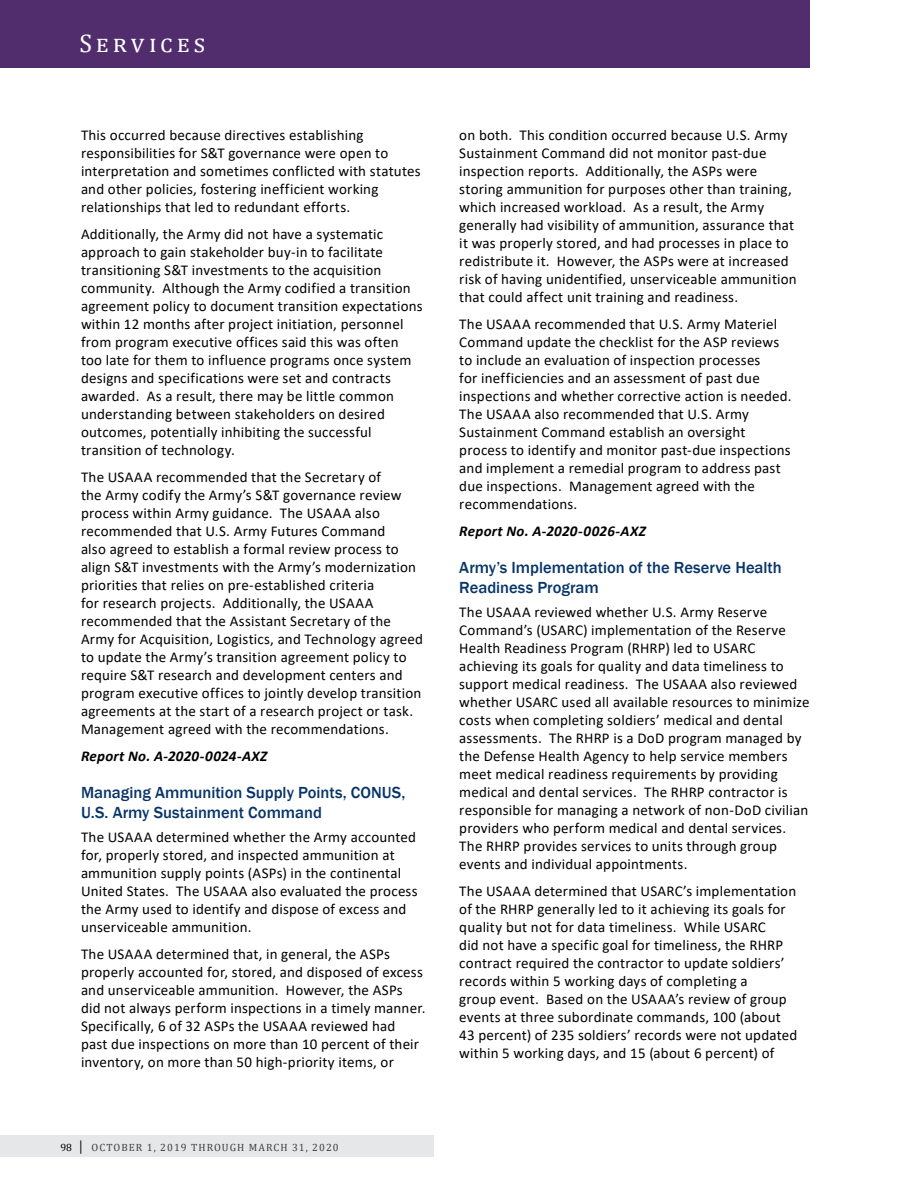
<style>
.page{position:relative;width:918px;height:1188px;background:#fff}
.page>*{position:absolute;margin:0;border:0;box-sizing:border-box;transform-origin:0 0}
.t1{font:25.5px "Cambria";letter-spacing:.185em;color:#fff}
.Header_3_2016{font:500 16.5px/19.8px "Franklin Gothic";color:#083569}
.Body_text{font:15px/18px "Calibri";letter-spacing:.015em;color:#000}
.Report_Number{font:italic 700 15px "Calibri";letter-spacing:.02em;color:#000}
.t2{font:10.5px "Cambria";letter-spacing:.1em;color:#414042}
.s1{color:#000}
.s2{font-family:"Calibri";font-size:15px;color:#000}
</style>
<div class="page">
<div style="left:0;top:0;width:810px;height:67px;background:#522d6d"></div>
<div style="left:0;top:1135px;width:433px;height:22px;background:#e6e7e8"></div>
<h1 class="t1" style="left:80px;top:28px;width:127px">Services</h1>
<p class="Body_text" style="left:81px;top:125px;width:341px">This occurred because directives establishing responsibilities for S&amp;T governance were open to interpretation and sometimes conflicted with statutes and other policies, fostering inefficient working relationships that led to redundant efforts.</p>
<p class="Body_text" style="left:81px;top:224px;width:343px">Additionally, the Army did not have a systematic approach to gain stakeholder buy-in to facilitate transitioning S&amp;T investments to the acquisition community. Although the Army codified a transition agreement policy to document transition expectations within 12 months after project initiation, personnel from program executive offices said this was often too late for them to influence programs once system designs and specifications were set and contracts awarded. As a result, there may be little common understanding between stakeholders on desired outcomes, potentially inhibiting the successful transition of technology.</p>
<p class="Body_text" style="left:81px;top:467px;width:344px">The USAAA recommended that the Secretary of<br>the Army codify the Army’s S&amp;T governance review process within Army guidance. The USAAA also recommended that U.S. Army Futures Command<br>also agreed to establish a formal review process to align S&amp;T investments with the Army’s modernization priorities that relies on pre-established criteria<br>for research projects. Additionally, the USAAA recommended that the Assistant Secretary of the Army for Acquisition, Logistics, and Technology agreed to update the Army’s transition agreement policy to require S&amp;T research and development centers and program executive offices to jointly develop transition agreements at the start of a research project or task.<br>Management agreed with the recommendations.</p>
<p class="Report_Number" style="left:81px;top:745px;width:188px">Report No. A-2020-0024-AXZ</p>
<p class="Header_3_2016" style="left:81px;top:783px;width:326px">Managing Ammunition Supply Points, CONUS,<br>U.S. Army Sustainment Command</p>
<p class="Body_text" style="left:81px;top:828px;width:338px">The USAAA determined whether the Army accounted for, properly stored, and inspected ammunition at ammunition supply points (ASPs) in the continental United States. The USAAA also evaluated the process the Army used to identify and dispose of excess and unserviceable ammunition.</p>
<p class="Body_text" style="left:81px;top:945px;width:346px">The USAAA determined that, in general, the ASPs properly accounted for, stored, and disposed of excess and unserviceable ammunition. However, the ASPs did not always perform inspections in a timely manner.<br>Specifically, 6 of 32 ASPs the USAAA reviewed had past due inspections on more than 10 percent of their inventory, on more than 50 high-priority items, or</p>
<p class="t2" style="left:60px;top:1141px;width:280px"><span class="s1">98</span> <span class="s2">|</span> OCTOBER 1, 2019 THROUGH MARCH 31, 2020</p>
<p class="Body_text" style="left:459px;top:125px;width:339px">on both. This condition occurred because U.S. Army Sustainment Command did not monitor past-due inspection reports. Additionally, the ASPs were storing ammunition for purposes other than training, which increased workload. As a result, the Army generally had visibility of ammunition, assurance that it was properly stored, and had processes in place to redistribute it. However, the ASPs were at increased risk of having unidentified, unserviceable ammunition that could affect unit training and readiness.</p>
<p class="Body_text" style="left:459px;top:314px;width:334px">The USAAA recommended that U.S. Army Materiel Command update the checklist for the ASP reviews to include an evaluation of inspection processes<br>for inefficiencies and an assessment of past due inspections and whether corrective action is needed.<br>The USAAA also recommended that U.S. Army Sustainment Command establish an oversight process to identify and monitor past-due inspections and implement a remedial program to address past due inspections. Management agreed with the recommendations.</p>
<p class="Report_Number" style="left:459px;top:520px;width:188px">Report No. A-2020-0026-AXZ</p>
<p class="Header_3_2016" style="left:459px;top:558px;width:324px">Army’s Implementation of the Reserve Health<br>Readiness Program</p>
<p class="Body_text" style="left:459px;top:603px;width:352px">The USAAA reviewed whether U.S. Army Reserve Command’s (USARC) implementation of the Reserve Health Readiness Program (RHRP) led to USARC achieving its goals for quality and data timeliness to support medical readiness. The USAAA also reviewed whether USARC used all available resources to minimize costs when completing soldiers’ medical and dental assessments. The RHRP is a DoD program managed by the Defense Health Agency to help service members meet medical readiness requirements by providing medical and dental services. The RHRP contractor is responsible for managing a network of non‐DoD civilian providers who perform medical and dental services.<br>The RHRP provides services to units through group events and individual appointments.</p>
<p class="Body_text" style="left:459px;top:882px;width:340px">The USAAA determined that USARC’s implementation of the RHRP generally led to it achieving its goals for quality but not for data timeliness. While USARC<br>did not have a specific goal for timeliness, the RHRP contract required the contractor to update soldiers’ records within 5 working days of completing a<br>group event. Based on the USAAA’s review of group events at three subordinate commands, 100 (about 43 percent) of 235 soldiers’ records were not updated within 5 working days, and 15 (about 6 percent) of</p>
</div>
